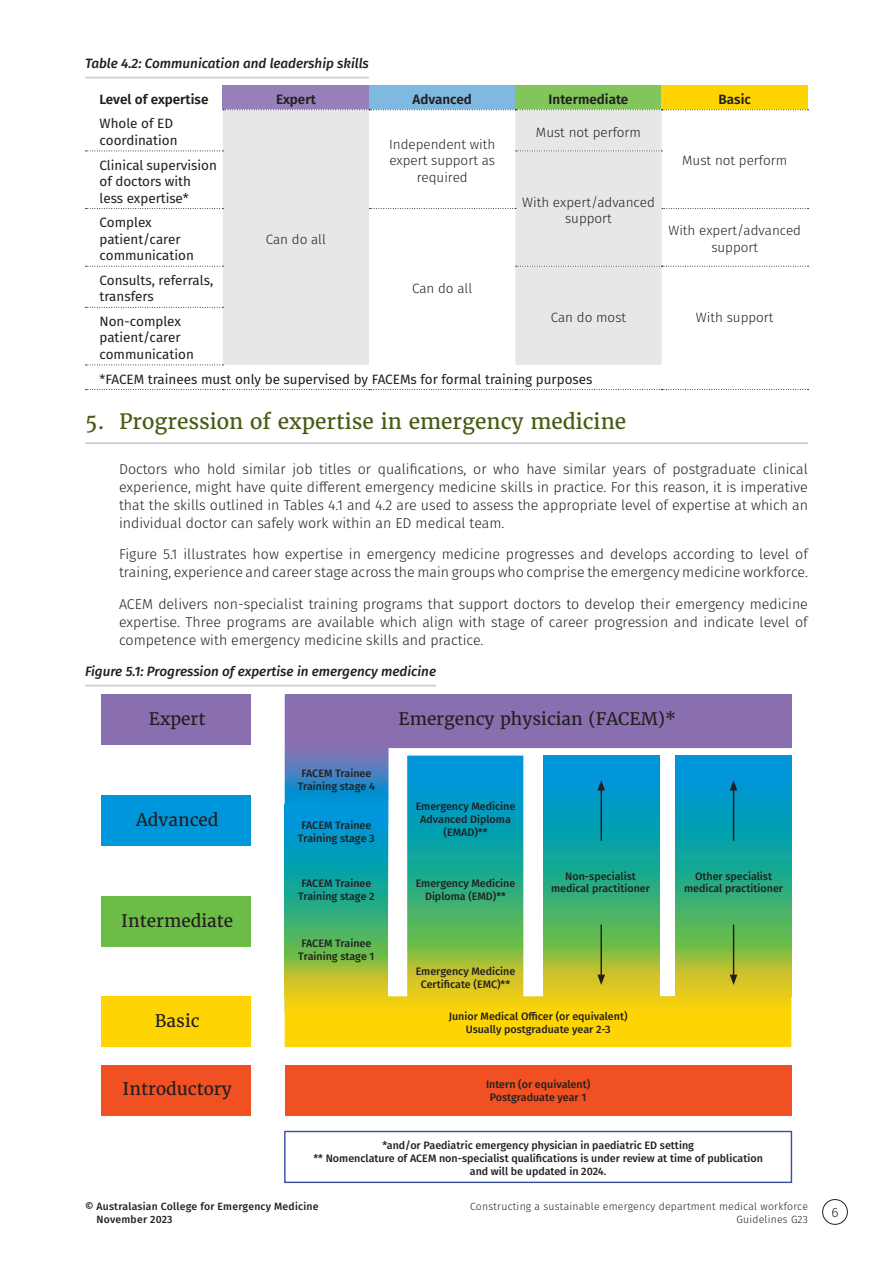
<style>
.page{position:relative;width:893px;height:1263px;background:#fff}
.page>*{position:absolute;margin:0;border:0;box-sizing:border-box;transform-origin:0 0}
.t1{font:21px "Merriweather";color:#485b12}
.t2{font:17.25px "Merriweather";color:#231f20}
.t3{font:300 14.25px/18px "Fira Sans";color:#231f20;text-align:justify}
.t4{font:13.5px/16.5px "Fira Sans";color:#231f20}
.t5{font:300 13.5px/16.5px "Fira Sans";color:#231f20;text-align:center}
.t6{font:italic 500 13.5px "Fira Sans";color:#231f20}
.t7{font:600 13.5px "Fira Sans";color:#231f20}
.t8{font:500 10.8px/12.9px "Fira Sans";color:#231f20;text-align:center}
.t9{font:300 10.5px/13.5px "Fira Sans";letter-spacing:.02em;color:#231f20;text-align:right}
.t10{font:500 10.5px/13.5px "Fira Sans";letter-spacing:.02em;color:#231f20}
</style>
<div class="page">
<div style="left:822px;top:1199px;width:26px;height:26px;border:1px solid #231f20;border-radius:50%"></div>
<hr style="left:85px;top:77px;width:284px;height:1px;background:#cdd0d0">
<hr style="left:85px;top:442px;width:723px;height:2px;background:#cdd0d0">
<hr style="left:85px;top:685px;width:351px;height:1px;background:#cdd0d0">
<div style="left:223px;top:85px;width:146px;height:25px;background:#9780ba"></div>
<div style="left:369px;top:85px;width:146px;height:25px;background:#7fb8e0"></div>
<div style="left:515px;top:85px;width:147px;height:25px;background:#81c55b"></div>
<div style="left:662px;top:85px;width:146px;height:25px;background:#fed503"></div>
<svg style="left:223px;top:110px;width:439px;height:255px;fill:#e6e7e9"></svg>
<svg style="left:85px;top:151px;width:138px;height:1px"></svg>
<svg style="left:516px;top:151px;width:146px;height:1px"></svg>
<svg style="left:85px;top:208px;width:138px;height:1px"></svg>
<svg style="left:369px;top:208px;width:147px;height:1px"></svg>
<svg style="left:662px;top:208px;width:146px;height:1px"></svg>
<svg style="left:516px;top:266px;width:292px;height:1px"></svg>
<svg style="left:85px;top:365px;width:138px;height:1px"></svg>
<svg style="left:85px;top:389px;width:723px;height:1px"></svg>
<svg style="left:223px;top:109px;width:585px;height:1px"></svg>
<svg style="left:85px;top:266px;width:138px;height:1px"></svg>
<svg style="left:85px;top:307px;width:138px;height:1px"></svg>
<svg style="left:285px;top:748px;width:506px;height:7px"></svg>
<div style="left:285px;top:694px;width:506px;height:54px;background:#8a6fb0"></div>
<svg style="left:285px;top:755px;width:506px;height:292px"></svg>
<svg style="left:543px;top:755px;width:116px;height:241px;background:#3dab85"></svg>
<svg style="left:675px;top:755px;width:117px;height:241px;background:#3dab85"></svg>
<div style="left:285px;top:1065px;width:506px;height:50px;background:#f05022"></div>
<div style="left:284px;top:1131px;width:508px;height:52px;border:1px solid #3750a2"></div>
<div style="left:101px;top:694px;width:150px;height:51px;background:#8a6fb0"></div>
<div style="left:101px;top:795px;width:150px;height:51px;background:#0096db"></div>
<div style="left:101px;top:896px;width:150px;height:50px;background:#6cbd45"></div>
<div style="left:101px;top:996px;width:150px;height:51px;background:#fed503"></div>
<div style="left:101px;top:1065px;width:150px;height:50px;background:#f05022"></div>
<hr style="left:600px;top:788px;width:2px;height:53px;background:#231f20">
<svg style="left:597px;top:780px;width:8px;height:10px"></svg>
<hr style="left:733px;top:788px;width:1px;height:53px;background:#231f20">
<svg style="left:730px;top:780px;width:7px;height:10px"></svg>
<hr style="left:733px;top:924px;width:1px;height:53px;background:#231f20">
<svg style="left:730px;top:974px;width:7px;height:11px"></svg>
<hr style="left:600px;top:924px;width:2px;height:53px;background:#231f20">
<svg style="left:597px;top:974px;width:8px;height:11px"></svg>
<svg style="left:285px;top:804px;width:103px;height:192px;background:#3dab86"></svg>
<p class="t6" style="left:85px;top:52px;width:285px">Table 4.2: Communication and leadership skills</p>
<p class="t7" style="left:99px;top:88px;width:111px">Level of expertise</p>
<p class="t7" style="left:276px;top:88px;width:41px">Expert</p>
<p class="t7" style="left:413px;top:88px;width:61px">Advanced</p>
<p class="t7" style="left:549px;top:88px;width:81px">Intermediate</p>
<p class="t7" style="left:719px;top:88px;width:34px">Basic</p>
<p class="t4" style="left:100px;top:115px;width:80px">Whole of ED coordination</p>
<p class="t5" style="left:536px;top:124px;width:107px">Must not perform</p>
<p class="t5" style="left:389px;top:136px;width:108px">Independent with expert support as required</p>
<p class="t4" style="left:100px;top:156px;width:119px">Clinical supervision</p>
<p class="t5" style="left:682px;top:152px;width:107px">Must not perform</p>
<p class="t4" style="left:100px;top:173px;width:93px">of doctors with less expertise*</p>
<p class="t5" style="left:522px;top:194px;width:134px">With expert/advanced support</p>
<p class="t4" style="left:100px;top:214px;width:96px">Complex patient/carer communication</p>
<p class="t5" style="left:668px;top:222px;width:134px">With expert/advanced support</p>
<p class="t5" style="left:266px;top:231px;width:62px">Can do all</p>
<p class="t4" style="left:100px;top:271px;width:115px">Consults, referrals, transfers</p>
<p class="t4" style="left:100px;top:313px;width:83px">Non-complex</p>
<p class="t5" style="left:551px;top:309px;width:77px">Can do most</p>
<p class="t5" style="left:696px;top:309px;width:79px">With support</p>
<p class="t4" style="left:100px;top:329px;width:96px">patient/carer communication</p>
<p class="t4" style="left:100px;top:370px;width:494px">*FACEM trainees must only be supervised by FACEMs for formal training purposes</p>
<h1 class="t1" style="left:85px;top:409px;width:543px">5. Progression of expertise in emergency medicine</h1>
<p class="t3" style="left:119px;top:460px;width:690px">Doctors who hold similar job titles or qualifications, or who have similar years of postgraduate clinical experience, might have quite different emergency medicine skills in practice. For this reason, it is imperative that the skills outlined in Tables 4.1 and 4.2 are used to assess the appropriate level of expertise at which an individual doctor can safely work within an ED medical team.</p>
<p class="t3" style="left:119px;top:545px;width:690px">Figure 5.1 illustrates how expertise in emergency medicine progresses and develops according to level of training, experience and career stage across the main groups who comprise the emergency medicine workforce.</p>
<p class="t3" style="left:119px;top:595px;width:690px">ACEM delivers non-specialist training programs that support doctors to develop their emergency medicine expertise. Three programs are available which align with stage of career progression and indicate level of competence with emergency medicine skills and practice.</p>
<p class="t6" style="left:85px;top:660px;width:353px">Figure 5.1: Progression of expertise in emergency medicine</p>
<p class="t2" style="left:149px;top:708px;width:58px">Expert</p>
<p class="t5" style="left:412px;top:280px;width:62px">Can do all</p>
<p class="t2" style="left:398px;top:708px;width:279px">Emergency physician (FACEM)*</p>
<p class="t2" style="left:136px;top:809px;width:84px">Advanced</p>
<p class="t2" style="left:121px;top:909px;width:113px">Intermediate</p>
<p class="t2" style="left:155px;top:1010px;width:46px">Basic</p>
<p class="t2" style="left:123px;top:1078px;width:111px">Introductory</p>
<p class="t8" style="left:298px;top:767px;width:79px">FACEM Trainee<br>Training stage 4</p>
<p class="t8" style="left:298px;top:819px;width:78px">FACEM Trainee<br>Training stage 3</p>
<p class="t8" style="left:298px;top:876px;width:78px">FACEM Trainee<br>Training stage 2</p>
<p class="t8" style="left:298px;top:937px;width:78px;text-align:left">FACEM Trainee<br>Training stage 1</p>
<p class="t8" style="left:416px;top:799px;width:101px">Emergency Medicine<br>Advanced Diploma (EMAD)**</p>
<p class="t8" style="left:416px;top:876px;width:101px">Emergency Medicine<br>Diploma (EMD)**</p>
<p class="t8" style="left:551px;top:869px;width:101px">Non-specialist medical practitioner</p>
<p class="t8" style="left:684px;top:869px;width:101px">Other specialist medical practitioner</p>
<p class="t8" style="left:416px;top:964px;width:101px">Emergency Medicine<br>Certificate (EMC)**</p>
<p class="t8" style="left:449px;top:1009px;width:180px">Junior Medical Officer (or equivalent)<br>Usually postgraduate year 2-3</p>
<p class="t8" style="left:486px;top:1077px;width:106px">Intern (or equivalent)<br>Postgraduate year 1</p>
<p class="t8" style="left:313px;top:1138px;width:451px">*and/or Paediatric emergency physician in paediatric ED setting<br>** Nomenclature of ACEM non-specialist qualifications is under review at time of publication and will be updated in 2024.</p>
<p class="t10" style="left:97px;top:1199px;width:223px;text-indent:-12px">© Australasian College for Emergency Medicine<br>November 2023</p>
<p class="t9" style="left:470px;top:1199px;width:339px">Constructing a sustainable emergency department medical workforce<br>Guidelines G23</p>
<p class="t5" style="left:831px;top:1203px;width:9px">6</p>
</div>
